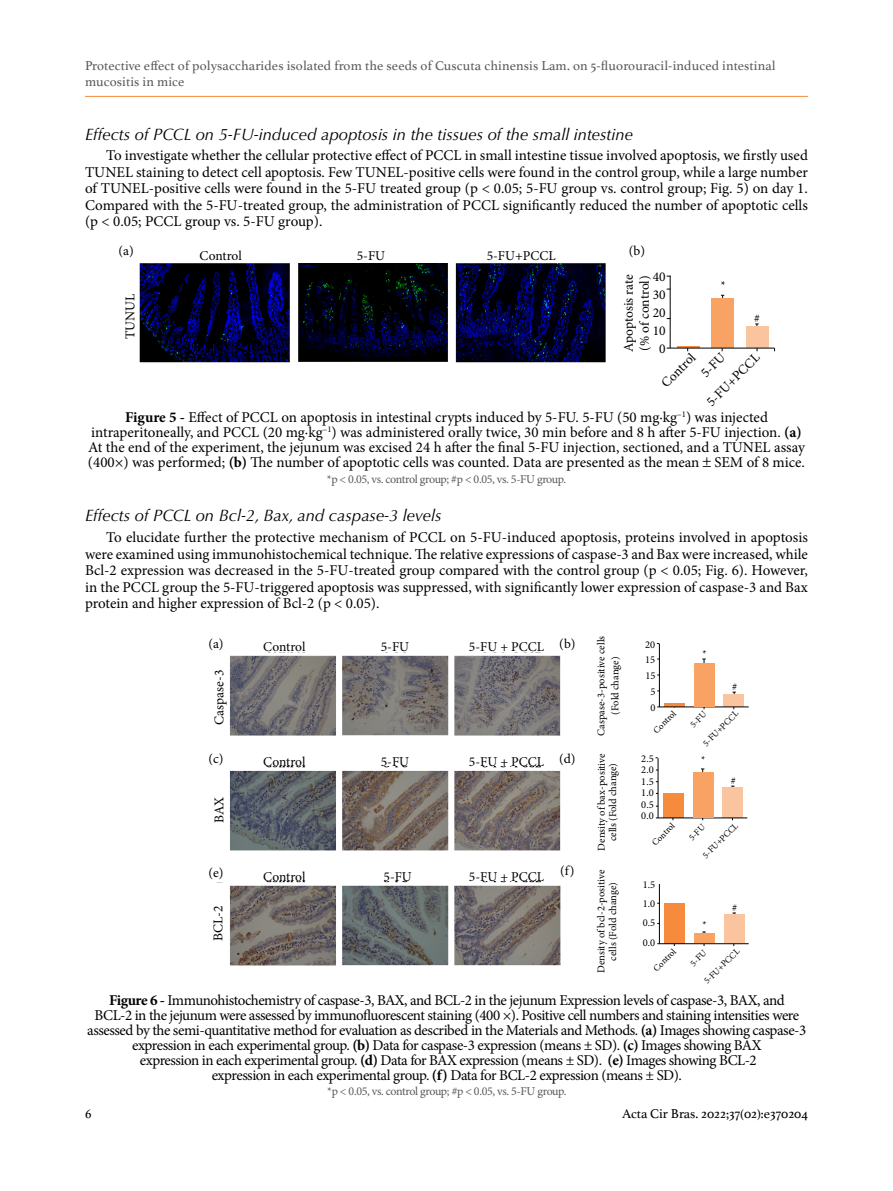
<style>
.page{position:relative;width:893px;height:1191px;background:#fff}
.page>*{position:absolute;margin:0;border:0;box-sizing:border-box;transform-origin:0 0}
.t1{font:italic 16.5px "Optima LT Std";color:#000}
.t2{font:15px/16.5px "Minion Pro";letter-spacing:-.025em;color:#000;text-align:justify}
.t3{font:15px/15px "Minion Pro";color:#000;text-align:center}
.t4{font:13.5px/18px "Minion Pro";color:#000}
.t5{font:13.5px/16.2px "Athelas";letter-spacing:.01em;color:#58595b}
.t6{font:13.5px "Athelas";color:#000}
.t7{font:12px "Minion Pro";letter-spacing:-.035em;color:#58595b}
.t8{font:12px "Minion Pro";color:#000}
.t9{font:10.5px/11.6px "Minion Pro";letter-spacing:-.005em;color:#000;text-align:center}
.t10{font:9px "Minion Pro";color:#000}
.s1{font-weight:700}
</style>
<div class="page">
<hr style="left:85px;top:96px;width:723px;height:1px;background:#f68b3d">
<img style="left:139px;top:263px;width:467px;height:100px">
<hr style="left:722px;top:295px;width:1px;height:37px;background:#000">
<hr style="left:677px;top:346px;width:22px;height:2px;background:#f68b3d">
<div style="left:711px;top:298px;width:23px;height:50px;background:#f8a264"></div>
<div style="left:746px;top:326px;width:22px;height:22px;background:#fac59e"></div>
<hr style="left:670px;top:276px;width:1px;height:72px;background:#000">
<hr style="left:667px;top:348px;width:107px;height:1px;background:#000">
<img style="left:216px;top:652px;width:345px;height:314px">
<div style="left:465px;top:756px;width:83px;height:10px;background:#fff"></div>
<div style="left:465px;top:871px;width:83px;height:10px;background:#fff"></div>
<div style="left:214px;top:662px;width:13px;height:69px;background:#fff"></div>
<div style="left:214px;top:775px;width:13px;height:69px;background:#fff"></div>
<div style="left:213px;top:889px;width:13px;height:69px;background:#fff"></div>
<div style="left:250px;top:756px;width:69px;height:10px;background:#fff"></div>
<div style="left:250px;top:871px;width:69px;height:10px;background:#fff"></div>
<div style="left:205px;top:867px;width:22px;height:15px;background:#fff"></div>
<div style="left:205px;top:753px;width:22px;height:14px;background:#fff"></div>
<div style="left:205px;top:638px;width:22px;height:15px;background:#fff"></div>
<div style="left:556px;top:865px;width:22px;height:15px;background:#fff"></div>
<div style="left:556px;top:753px;width:22px;height:14px;background:#fff"></div>
<div style="left:556px;top:638px;width:22px;height:15px;background:#fff"></div>
<div style="left:360px;top:756px;width:69px;height:10px;background:#fff"></div>
<div style="left:363px;top:871px;width:69px;height:10px;background:#fff"></div>
<hr style="left:658px;top:758px;width:1px;height:60px;background:#000">
<hr style="left:659px;top:884px;width:1px;height:59px;background:#000">
<hr style="left:659px;top:643px;width:1px;height:64px;background:#000">
<svg style="left:656px;top:818px;width:84px;height:3px"></svg>
<svg style="left:657px;top:705px;width:83px;height:5px"></svg>
<div style="left:663px;top:793px;width:20px;height:24px;background:#f68b3d"></div>
<div style="left:664px;top:903px;width:21px;height:40px;background:#f68b3d"></div>
<hr style="left:664px;top:703px;width:21px;height:3px;background:#f68b3d">
<svg style="left:657px;top:931px;width:84px;height:15px"></svg>
<svg style="left:702px;top:658px;width:4px;height:4px"></svg>
<div style="left:722px;top:787px;width:20px;height:30px;background:#fac59e"></div>
<div style="left:724px;top:914px;width:21px;height:29px;background:#fac59e"></div>
<div style="left:723px;top:694px;width:20px;height:12px;background:#fac59e"></div>
<hr style="left:656px;top:817px;width:91px;height:1px;background:#000">
<hr style="left:657px;top:943px;width:92px;height:1px;background:#000">
<hr style="left:657px;top:706px;width:92px;height:1px;background:#000">
<div style="left:693px;top:772px;width:20px;height:45px;background:#f8a264"></div>
<div style="left:695px;top:933px;width:20px;height:10px;background:#f8a264"></div>
<div style="left:695px;top:662px;width:20px;height:44px;background:#f8a264"></div>
<p class="t5" style="left:85px;top:57px;width:692px">Protective effect of polysaccharides isolated from the seeds of Cuscuta chinensis Lam. on 5-fluorouracil-induced intestinal mucositis in mice</p>
<p class="t1" style="left:85px;top:124px;width:549px">Effects of PCCL on 5-FU-induced apoptosis in the tissues of the small intestine</p>
<p class="t2" style="left:85px;top:147px;width:724px;text-indent:21px">To investigate whether the cellular protective effect of PCCL in small intestine tissue involved apoptosis, we firstly used TUNEL staining to detect cell apoptosis. Few TUNEL-positive cells were found in the control group, while a large number of TUNEL-positive cells were found in the 5-FU treated group (p &lt; 0.05; 5-FU group vs. control group; Fig. 5) on day 1.<br>Compared with the 5-FU-treated group, the administration of PCCL significantly reduced the number of apoptotic cells (p &lt; 0.05; PCCL group vs. 5-FU group).</p>
<p class="t4" style="left:119px;top:242px;width:17px">(a)</p>
<p class="t4" style="left:629px;top:242px;width:18px">(b)</p>
<p class="t4" style="left:199px;top:247px;width:44px">Control</p>
<p class="t4" style="left:357px;top:247px;width:30px">5-FU</p>
<p class="t4" style="left:487px;top:247px;width:71px">5-FU+PCCL</p>
<p class="t4" style="left:653px;top:267px;width:14px;text-align:justify">40<br>30<br>20<br>10</p>
<p class="t4" style="left:620px;top:352px;width:79px;line-height:16.2px;rotate:-90deg">Apoptosis rate (% of control)</p>
<p class="t8" style="left:721px;top:277px;width:6px">*</p>
<p class="t4" style="left:121px;top:339px;width:47px;rotate:-90deg">TUNUL</p>
<p class="t8" style="left:754px;top:310px;width:7px">#</p>
<p class="t4" style="left:659px;top:340px;width:8px">0</p>
<p class="t4" style="left:681px;top:353px;width:30px;line-height:21px;text-indent:-35px;rotate:-45deg">Control<br>5-FU</p>
<p class="t4" style="left:702px;top:398px;width:71px;rotate:-45deg">5-FU+PCCL</p>
<p class="t3" style="left:88px;top:410px;width:718px"><span class="s1">Figure 5 -</span> Effect of PCCL on apoptosis in intestinal crypts induced by 5-FU. 5-FU (50 mg·kg<sup>–1</sup>) was injected intraperitoneally, and PCCL (20 mg·kg<sup>–1</sup>) was administered orally twice, 30 min before and 8 h after 5-FU injection. <span class="s1">(a)<br></span>At the end of the experiment, the jejunum was excised 24 h after the final 5-FU injection, sectioned, and a TUNEL assay (400×) was performed; <span class="s1">(b)</span> The number of apoptotic cells was counted. Data are presented as the mean SEM of 8 mice.</p>
<p class="t7" style="left:327px;top:471px;width:241px">*p &lt; 0.05, vs. control group; #p &lt; 0.05, vs. 5-FU group.</p>
<p class="t1" style="left:85px;top:506px;width:358px">Effects of PCCL on Bcl-2, Bax, and caspase-3 levels</p>
<p class="t2" style="left:85px;top:529px;width:724px;text-indent:21px">To elucidate further the protective mechanism of PCCL on 5-FU-induced apoptosis, proteins involved in apoptosis were examined using immunohistochemical technique. The relative expressions of caspase-3 and Bax were increased, while Bcl-2 expression was decreased in the 5-FU-treated group compared with the control group (p &lt; 0.05; Fig. 6). However, in the PCCL group the 5-FU-triggered apoptosis was suppressed, with significantly lower expression of caspase-3 and Bax protein and higher expression of Bcl-2 (p &lt; 0.05).</p>
<p class="t4" style="left:208px;top:635px;width:17px">(a)</p>
<p class="t4" style="left:210px;top:724px;width:56px;rotate:-90deg">Caspase-3</p>
<p class="t4" style="left:208px;top:749px;width:17px">(c)</p>
<p class="t4" style="left:210px;top:822px;width:27px;rotate:-90deg">BAX</p>
<p class="t4" style="left:208px;top:864px;width:17px">(e)</p>
<p class="t4" style="left:209px;top:941px;width:37px;rotate:-90deg">BCL-2</p>
<p class="t4" style="left:263px;top:638px;width:44px">Control</p>
<p class="t4" style="left:263px;top:753px;width:44px">Control</p>
<p class="t4" style="left:263px;top:867px;width:44px">Control</p>
<p class="t4" style="left:381px;top:638px;width:30px">5-FU</p>
<p class="t4" style="left:469px;top:638px;width:77px">5-FU + PCCL</p>
<p class="t4" style="left:559px;top:635px;width:18px">(b)</p>
<p class="t4" style="left:381px;top:753px;width:30px">5-FU</p>
<p class="t4" style="left:383px;top:867px;width:30px">5-FU</p>
<p class="t4" style="left:469px;top:753px;width:77px">5-FU + PCCL</p>
<p class="t4" style="left:559px;top:749px;width:18px">(d)</p>
<p class="t4" style="left:469px;top:867px;width:77px">5-FU + PCCL</p>
<p class="t4" style="left:560px;top:862px;width:16px">(f)</p>
<p class="t9" style="left:594px;top:735px;width:101px;line-height:14.1px;rotate:-90deg">Caspase-3-positive cells (Fold change)</p>
<p class="t9" style="left:596px;top:850px;width:99px;rotate:-90deg">Density of bax-positive cells (Fold change)</p>
<p class="t9" style="left:595px;top:973px;width:105px;rotate:-90deg">Density of bcl-2-positive cells (Fold change)</p>
<p class="t9" style="left:645px;top:636px;width:12px;line-height:15.8px">20<br>15<br>15<br>5<br>0</p>
<p class="t10" style="left:650px;top:727px;width:30px;rotate:-45deg">Control</p>
<p class="t9" style="left:641px;top:752px;width:14px;text-align:justify">2.5<br>2.0<br>1.5<br>1.0<br>0.5<br>0.0</p>
<p class="t10" style="left:649px;top:839px;width:30px;rotate:-45deg">Control</p>
<p class="t9" style="left:643px;top:874px;width:14px;line-height:19.2px;text-align:justify">1.5<br>1.0<br>0.5</p>
<p class="t9" style="left:643px;top:937px;width:14px">0.0</p>
<p class="t10" style="left:650px;top:965px;width:30px;rotate:-45deg">Control</p>
<p class="t9" style="left:703px;top:648px;width:6px">*</p>
<p class="t9" style="left:732px;top:681px;width:7px">#</p>
<p class="t10" style="left:700px;top:740px;width:48px;rotate:-45deg">5-FU+PCCL</p>
<p class="t10" style="left:687px;top:721px;width:20px;rotate:-45deg">5-FU</p>
<p class="t9" style="left:701px;top:754px;width:6px">*</p>
<p class="t9" style="left:731px;top:775px;width:7px">#</p>
<p class="t10" style="left:700px;top:852px;width:48px;rotate:-45deg">5-FU+PCCL</p>
<p class="t10" style="left:686px;top:834px;width:20px;rotate:-45deg">5-FU</p>
<p class="t9" style="left:703px;top:919px;width:6px">*</p>
<p class="t9" style="left:732px;top:902px;width:7px">#</p>
<p class="t10" style="left:701px;top:978px;width:48px;rotate:-45deg">5-FU+PCCL</p>
<p class="t10" style="left:687px;top:960px;width:20px;rotate:-45deg">5-FU</p>
<p class="t2" style="left:87px;top:993px;width:721px;line-height:15px;text-align:center"><span class="s1">Figure 6 -</span> Immunohistochemistry of caspase-3, BAX, and BCL-2 in the jejunum Expression levels of caspase-3, BAX, and<br>BCL-2 in the jejunum were assessed by immunofluorescent staining (400 ×). Positive cell numbers and staining intensities were assessed by the semi-quantitative method for evaluation as described in the Materials and Methods. <span class="s1">(a)</span> Images showing caspase-3 expression in each experimental group. <span class="s1">(b)</span> Data for caspase-3 expression (means ± SD). <span class="s1">(c)</span> Images showing BAX<br>expression in each experimental group. <span class="s1">(d)</span> Data for BAX expression (means ± SD). <span class="s1">(e)</span> Images showing BCL-2<br>expression in each experimental group. <span class="s1">(f)</span> Data for BCL-2 expression (means ± SD).</p>
<p class="t7" style="left:327px;top:1083px;width:241px">*p &lt; 0.05, vs. control group; #p &lt; 0.05, vs. 5-FU group.</p>
<p class="t6" style="left:85px;top:1102px;width:8px">6</p>
<p class="t6" style="left:622px;top:1102px;width:187px">Acta Cir Bras. 2022;37(02):e370204</p>
</div>
